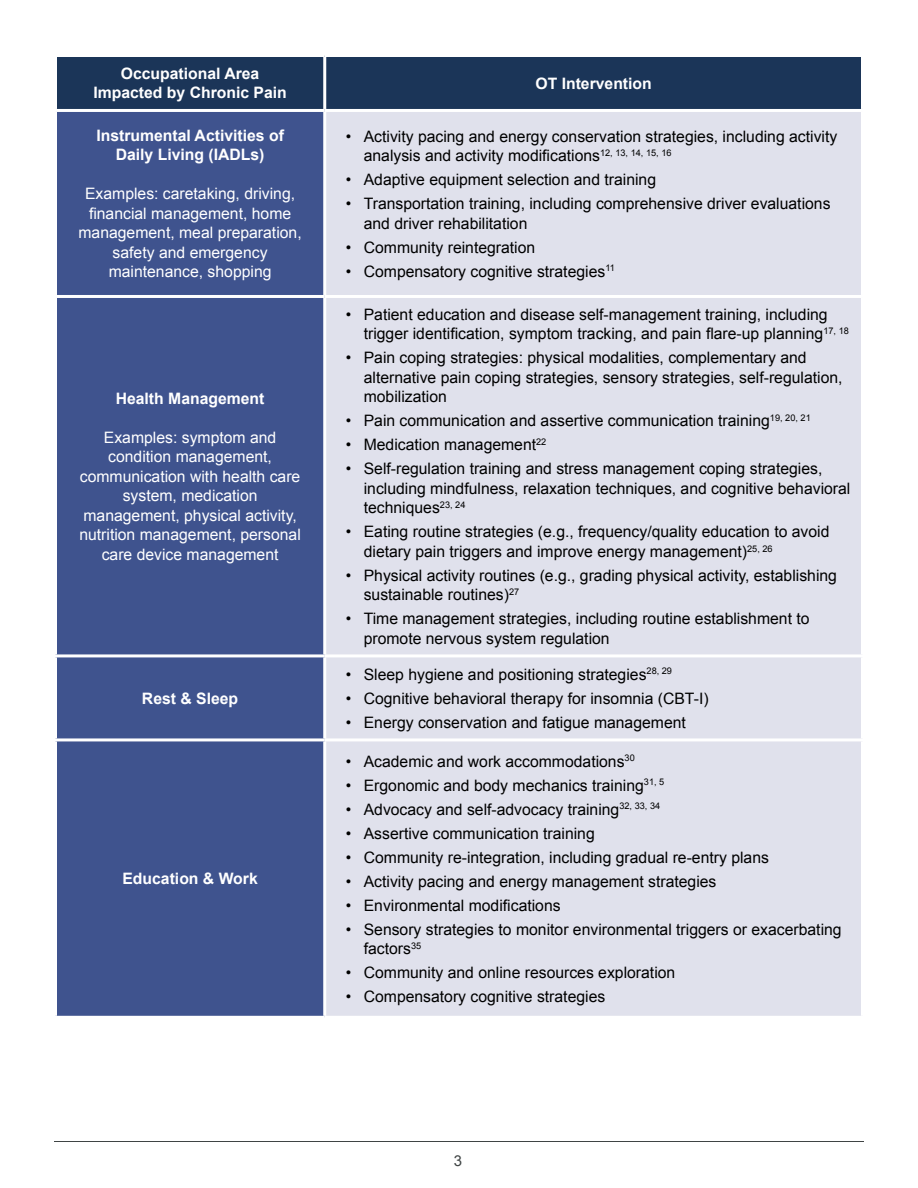
<style>
.page{position:relative;width:918px;height:1188px;background:#fff}
.page>*{position:absolute;margin:0;border:0;box-sizing:border-box;transform-origin:0 0}
.t1{font:15.75px/19.5px "Arial";color:#000}
.t2{font:15.75px/19.5px "Arial";color:#fff;text-align:center}
.t3{font:700 15.75px/19.5px "Arial";color:#fff;text-align:center}
.t4{font:15px "Arial";color:#3f4444}
</style>
<div class="page">
<hr style="left:54px;top:1141px;width:810px;height:1px;background:#3f4444">
<div style="left:57px;top:57px;width:804px;height:52px;background:#1b3558"></div>
<div style="left:57px;top:112px;width:266px;height:904px;background:#3f538e"></div>
<div style="left:326px;top:112px;width:535px;height:904px;background:#e0e1ec"></div>
<hr style="left:323px;top:57px;width:3px;height:52px;background:#fff">
<hr style="left:54px;top:295px;width:271px;height:3px;background:#fff">
<hr style="left:325px;top:295px;width:539px;height:3px;background:#fff">
<hr style="left:54px;top:654px;width:271px;height:3px;background:#fff">
<hr style="left:325px;top:654px;width:539px;height:3px;background:#fff">
<hr style="left:54px;top:738px;width:271px;height:3px;background:#fff">
<hr style="left:325px;top:738px;width:539px;height:3px;background:#fff">
<p class="t3" style="left:93px;top:64px;width:195px">Occupational Area<br>Impacted by Chronic Pain</p>
<p class="t3" style="left:535px;top:74px;width:118px">OT Intervention</p>
<p class="t3" style="left:96px;top:126px;width:189px">Instrumental Activities of<br>Daily Living (IADLs)</p>
<p class="t2" style="left:78px;top:184px;width:225px">Examples: caretaking, driving, financial management, home management, meal preparation, safety and emergency maintenance, shopping</p>
<p class="t1" style="left:364px;top:127px;width:475px;text-indent:-18px">• Activity pacing and energy conservation strategies, including activity analysis and activity modifications<sup>12,</sup> <sup>13,</sup> <sup>14,</sup> <sup>15,</sup> <sup>16</sup></p>
<p class="t1" style="left:346px;top:170px;width:312px">• Adaptive equipment selection and training</p>
<p class="t1" style="left:364px;top:194px;width:468px;text-indent:-18px">• Transportation training, including comprehensive driver evaluations and driver rehabilitation</p>
<p class="t1" style="left:346px;top:238px;width:191px">• Community reintegration</p>
<p class="t1" style="left:346px;top:262px;width:271px">• Compensatory cognitive strategies<sup>11</sup></p>
<p class="t3" style="left:116px;top:389px;width:150px">Health Management</p>
<p class="t2" style="left:79px;top:428px;width:223px">Examples: symptom and condition management, communication with health care system, medication management, physical activity, nutrition management, personal care device management</p>
<p class="t3" style="left:142px;top:689px;width:98px">Rest &amp; Sleep</p>
<p class="t3" style="left:122px;top:870px;width:137px">Education &amp; Work</p>
<p class="t1" style="left:364px;top:305px;width:487px;text-indent:-18px">• Patient education and disease self-management training, including trigger identification, symptom tracking, and pain flare-up planning<sup>17,</sup> <sup>18</sup></p>
<p class="t1" style="left:364px;top:348px;width:480px;text-indent:-18px">• Pain coping strategies: physical modalities, complementary and alternative pain coping strategies, sensory strategies, self-regulation, mobilization</p>
<p class="t1" style="left:346px;top:411px;width:467px">• Pain communication and assertive communication training<sup>19,</sup> <sup>20,</sup> <sup>21</sup></p>
<p class="t1" style="left:346px;top:435px;width:202px">• Medication management<sup>22</sup></p>
<p class="t1" style="left:364px;top:459px;width:488px;text-indent:-18px">• Self-regulation training and stress management coping strategies, including mindfulness, relaxation techniques, and cognitive behavioral techniques<sup>23,</sup> <sup>24</sup></p>
<p class="t1" style="left:364px;top:522px;width:467px;text-indent:-18px">• Eating routine strategies (e.g., frequency/quality education to avoid dietary pain triggers and improve energy management)<sup>25,</sup> <sup>26</sup></p>
<p class="t1" style="left:364px;top:566px;width:475px;text-indent:-18px">• Physical activity routines (e.g., grading physical activity, establishing sustainable routines)<sup>27</sup></p>
<p class="t1" style="left:364px;top:609px;width:447px;text-indent:-18px">• Time management strategies, including routine establishment to promote nervous system regulation</p>
<p class="t1" style="left:346px;top:665px;width:328px">• Sleep hygiene and positioning strategies<sup>28,</sup> <sup>29</sup></p>
<p class="t1" style="left:346px;top:689px;width:364px">• Cognitive behavioral therapy for insomnia (CBT-I)</p>
<p class="t1" style="left:346px;top:713px;width:342px">• Energy conservation and fatigue management</p>
<p class="t1" style="left:346px;top:752px;width:291px">• Academic and work accommodations<sup>30</sup></p>
<p class="t1" style="left:346px;top:775px;width:320px">• Ergonomic and body mechanics training<sup>31,</sup> <sup>5</sup></p>
<p class="t1" style="left:346px;top:799px;width:316px">• Advocacy and self-advocacy training<sup>32,</sup> <sup>33,</sup> <sup>34</sup></p>
<p class="t1" style="left:346px;top:823px;width:251px">• Assertive communication training</p>
<p class="t1" style="left:346px;top:848px;width:425px">• Community re-integration, including gradual re-entry plans</p>
<p class="t1" style="left:346px;top:872px;width:372px">• Activity pacing and energy management strategies</p>
<p class="t1" style="left:346px;top:896px;width:216px">• Environmental modifications</p>
<p class="t1" style="left:364px;top:920px;width:479px;text-indent:-18px">• Sensory strategies to monitor environmental triggers or exacerbating factors<sup>35</sup></p>
<p class="t1" style="left:346px;top:963px;width:331px">• Community and online resources exploration</p>
<p class="t1" style="left:346px;top:987px;width:261px">• Compensatory cognitive strategies</p>
<p class="t4" style="left:454px;top:1151px;width:10px">3</p>
</div>
